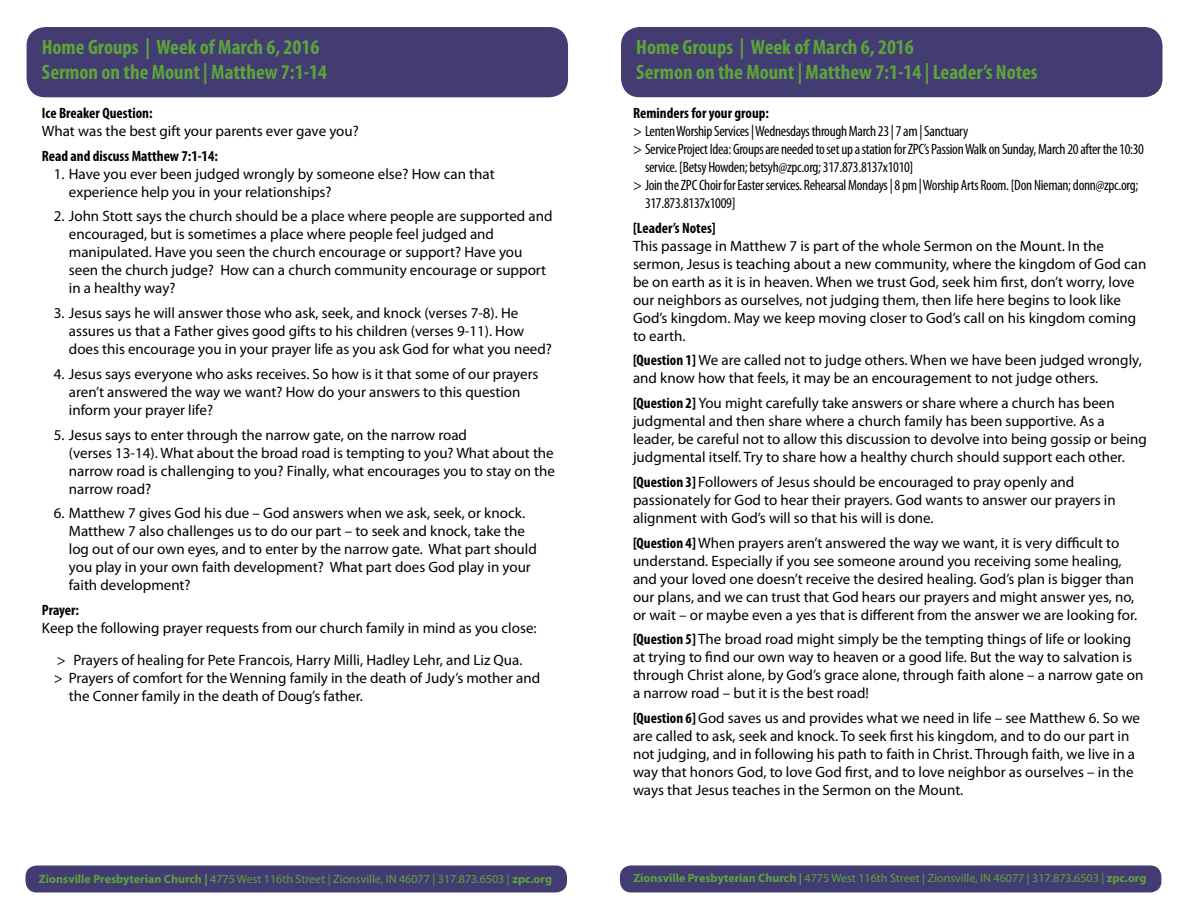
<style>
.page{position:relative;width:1188px;height:918px;background:#fff}
.page>*{position:absolute;margin:0;border:0;box-sizing:border-box;transform-origin:0 0}
.t1{font:700 condensed 21px/25.2px "Myriad Pro";color:#5da33a}
.t2{font:15px/18px "Myriad Pro";color:#000}
.t3{font:condensed 15px "Myriad Pro";letter-spacing:-.02em;color:#000}
.t4{font:700 condensed 15px "Myriad Pro";color:#000}
.t5{font:12px "Myriad Pro";color:#5da33a}
.s1{font-weight:700}
.s2{font-weight:700;font-stretch:condensed}
</style>
<div class="page">
<div style="left:27px;top:28px;width:540px;height:69px;background:#433c72;border-radius:18px"></div>
<div style="left:27px;top:27px;width:541px;height:70px;border:2px solid #433c72;border-radius:18px"></div>
<div style="left:26px;top:866px;width:540px;height:26px;background:#433c72;border-radius:10px"></div>
<div style="left:26px;top:865px;width:541px;height:27px;border:2px solid #433c72;border-radius:10px"></div>
<div style="left:622px;top:28px;width:540px;height:69px;background:#433c72;border-radius:18px"></div>
<div style="left:621px;top:27px;width:541px;height:70px;border:2px solid #433c72;border-radius:18px"></div>
<div style="left:621px;top:866px;width:540px;height:26px;background:#433c72;border-radius:10px"></div>
<div style="left:620px;top:865px;width:541px;height:27px;border:2px solid #433c72;border-radius:10px"></div>
<h1 class="t1" style="left:42px;top:35px;width:287px">Home Groups | Week of March 6, 2016<br>Sermon on the Mount | Matthew 7:1-14</h1>
<p class="t4" style="left:42px;top:105px;width:112px">Ice Breaker Question:</p>
<p class="t2" style="left:42px;top:122px;width:319px">What was the best gift your parents ever gave you?</p>
<p class="t4" style="left:42px;top:147px;width:178px">Read and discuss Matthew 7:1-14:</p>
<p class="t2" style="left:69px;top:165px;width:427px;text-indent:-15px">1. Have you ever been judged wrongly by someone else? How can that experience help you in your relationships?</p>
<p class="t2" style="left:69px;top:208px;width:485px;text-indent:-15px">2. John Stott says the church should be a place where people are supported and encouraged, but is sometimes a place where people feel judged and manipulated. Have you seen the church encourage or support? Have you seen the church judge? How can a church community encourage or support in a healthy way?</p>
<p class="t2" style="left:69px;top:304px;width:485px;text-indent:-15px">3. Jesus says he will answer those who ask, seek, and knock (verses 7-8). He assures us that a Father gives good gifts to his children (verses 9-11). How does this encourage you in your prayer life as you ask God for what you need?</p>
<p class="t2" style="left:69px;top:365px;width:471px;text-indent:-15px">4. Jesus says everyone who asks receives. So how is it that some of our prayers aren’t answered the way we want? How do your answers to this question inform your prayer life?</p>
<p class="t2" style="left:69px;top:426px;width:488px;text-indent:-15px">5. Jesus says to enter through the narrow gate, on the narrow road<br>(verses 13-14). What about the broad road is tempting to you? What about the narrow road is challenging to you? Finally, what encourages you to stay on the narrow road?</p>
<p class="t2" style="left:69px;top:505px;width:469px;text-indent:-15px">6. Matthew 7 gives God his due – God answers when we ask, seek, or knock.<br>Matthew 7 also challenges us to do our part – to seek and knock, take the log out of our own eyes, and to enter by the narrow gate. What part should you play in your own faith development? What part does God play in your faith development?</p>
<p class="t4" style="left:42px;top:602px;width:39px">Prayer:</p>
<p class="t2" style="left:42px;top:612px;width:496px;line-height:32.2px;text-align:center">Keep the following prayer requests from our church family in mind as you close: &gt; Prayers of healing for Pete Francois, Harry Milli, Hadley Lehr, and Liz Qua.</p>
<p class="t2" style="left:69px;top:670px;width:473px;text-indent:-15px">&gt; Prayers of comfort for the Wenning family in the death of Judy’s mother and the Conner family in the death of Doug’s father.</p>
<p class="t5" style="left:39px;top:872px;width:515px"><span class="s1">Zionsville Presbyterian Church |</span> 4775 West 116th Street | Zionsville, IN 46077 | 317.873.6503 | <span class="s1">zpc.org</span></p>
<h1 class="t1" style="left:636px;top:34px;width:403px">Home Groups | Week of March 6, 2016<br>Sermon on the Mount | Matthew 7:1-14 | Leader’s Notes</h1>
<p class="t4" style="left:633px;top:105px;width:138px">Reminders for your group:</p>
<p class="t3" style="left:633px;top:123px;width:337px">&gt; Lenten Worship Services | Wednesdays through March 23 | 7 am | Sanctuary</p>
<p class="t3" style="left:633px;top:141px;width:513px">&gt; Service Project Idea: Groups are needed to set up a station for ZPC’s Passion Walk on Sunday, March 20 after the 10:30</p>
<p class="t3" style="left:645px;top:159px;width:270px">service. [Betsy Howden; betsyh@zpc.org; 317.873.8137x1010]</p>
<p class="t3" style="left:633px;top:177px;width:507px">&gt; Join the ZPC Choir for Easter services. Rehearsal Mondays | 8 pm | Worship Arts Room. [Don Nieman; donn@zpc.org;</p>
<p class="t3" style="left:645px;top:195px;width:92px">317.873.8137x1009]</p>
<p class="t4" style="left:633px;top:219px;width:84px">[Leader’s Notes]</p>
<p class="t2" style="left:633px;top:237px;width:515px">This passage in Matthew 7 is part of the whole Sermon on the Mount. In the sermon, Jesus is teaching about a new community, where the kingdom of God can be on earth as it is in heaven. When we trust God, seek him first, don’t worry, love our neighbors as ourselves, not judging them, then life here begins to look like God’s kingdom. May we keep moving closer to God’s call on his kingdom coming to earth.</p>
<p class="t2" style="left:633px;top:352px;width:510px"><span class="s2">[Question 1]</span> We are called not to judge others. When we have been judged wrongly, and know how that feels, it may be an encouragement to not judge others.</p>
<p class="t2" style="left:633px;top:394px;width:515px"><span class="s2">[Question 2]</span> You might carefully take answers or share where a church has been judgmental and then share where a church family has been supportive. As a leader, be careful not to allow this discussion to devolve into being gossip or being judgmental itself. Try to share how a healthy church should support each other.</p>
<p class="t2" style="left:633px;top:473px;width:484px"><span class="s2">[Question 3]</span> Followers of Jesus should be encouraged to pray openly and passionately for God to hear their prayers. God wants to answer our prayers in alignment with God’s will so that his will is done.</p>
<p class="t2" style="left:633px;top:534px;width:506px"><span class="s2">[Question 4]</span> When prayers aren’t answered the way we want, it is very difficult to understand. Especially if you see someone around you receiving some healing, and your loved one doesn’t receive the desired healing. God’s plan is bigger than our plans, and we can trust that God hears our prayers and might answer yes, no, or wait – or maybe even a yes that is different from the answer we are looking for.</p>
<p class="t2" style="left:633px;top:631px;width:512px"><span class="s2">[Question 5]</span> The broad road might simply be the tempting things of life or looking at trying to find our own way to heaven or a good life. But the way to salvation is through Christ alone, by God’s grace alone, through faith alone – a narrow gate on a narrow road – but it is the best road!</p>
<p class="t2" style="left:633px;top:709px;width:509px"><span class="s2">[Question 6]</span> God saves us and provides what we need in life – see Matthew 6. So we are called to ask, seek and knock. To seek first his kingdom, and to do our part in not judging, and in following his path to faith in Christ. Through faith, we live in a way that honors God, to love God first, and to love neighbor as ourselves – in the ways that Jesus teaches in the Sermon on the Mount.</p>
<p class="t5" style="left:633px;top:872px;width:515px"><span class="s1">Zionsville Presbyterian Church |</span> 4775 West 116th Street | Zionsville, IN 46077 | 317.873.6503 | <span class="s1">zpc.org</span></p>
</div>
